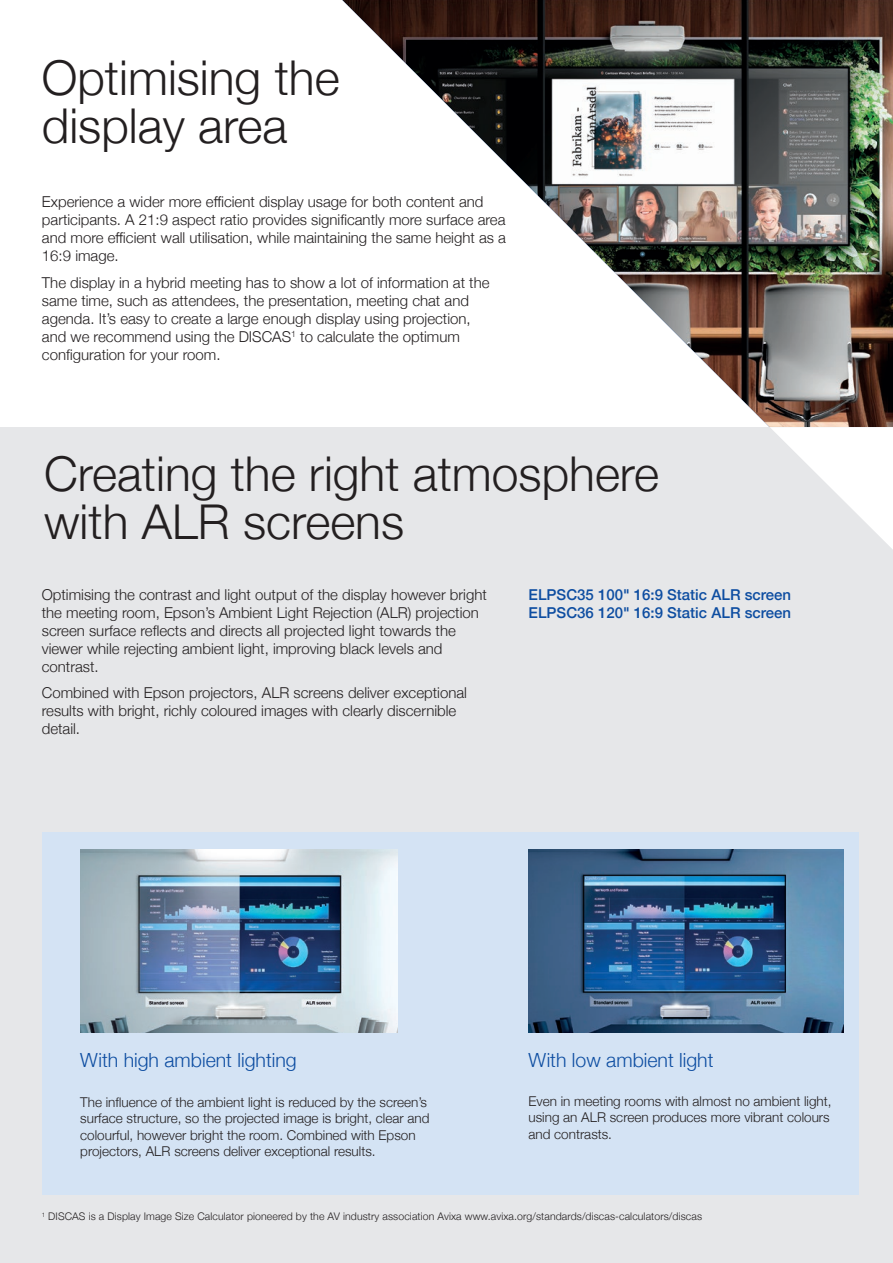
<style>
.page{position:relative;width:893px;height:1263px;background:#fff}
.page>*{position:absolute;margin:0;border:0;box-sizing:border-box;transform-origin:0 0}
.t1{font:300 48px/48px "Helvetica Neue";color:#231f20}
.t2{font:300 19.5px "Helvetica Neue";color:#0d4da1}
.t3{font:300 15px/18px "Helvetica Neue";color:#231f20}
.t4{font:500 15px/18px "Helvetica Neue";color:#0d4da1}
.t5{font:300 13.5px/16.5px "Helvetica Neue";color:#231f20}
.t6{font:300 10.5px "Helvetica Neue";letter-spacing:.01em;color:#231f20}
</style>
<div class="page">
<div style="left:0;top:427px;width:893px;height:836px;background:#e6e7e9"></div>
<img style="left:342px;top:0;width:551px;height:427px">
<div style="left:42px;top:832px;width:816px;height:363px;background:#d4e3f4"></div>
<img style="left:529px;top:849px;width:315px;height:184px">
<img style="left:80px;top:849px;width:317px;height:184px">
<h1 class="t1" style="left:42px;top:51px;width:299px">Optimising the display area</h1>
<p class="t3" style="left:42px;top:192px;width:465px">Experience a wider more efficient display usage for both content and participants. A 21:9 aspect ratio provides significantly more surface area and more efficient wall utilisation, while maintaining the same height as a 16:9 image.</p>
<p class="t3" style="left:42px;top:272px;width:449px">The display in a hybrid meeting has to show a lot of information at the same time, such as attendees, the presentation, meeting chat and agenda. It’s easy to create a large enough display using projection, and we recommend using the DISCAS<sup>1</sup> to calculate the optimum configuration for your room.</p>
<h1 class="t1" style="left:44px;top:446px;width:617px">Creating the right atmosphere with ALR screens</h1>
<p class="t3" style="left:42px;top:584px;width:447px">Optimising the contrast and light output of the display however bright the meeting room, Epson’s Ambient Light Rejection (ALR) projection screen surface reflects and directs all projected light towards the viewer while rejecting ambient light, improving black levels and contrast.</p>
<p class="t3" style="left:42px;top:683px;width:427px">Combined with Epson projectors, ALR screens deliver exceptional results with bright, richly coloured images with clearly discernible detail.</p>
<p class="t4" style="left:529px;top:584px;width:264px">ELPSC35 100" 16:9 Static ALR screen<br>ELPSC36 120" 16:9 Static ALR screen</p>
<h2 class="t2" style="left:80px;top:1045px;width:218px">With high ambient lighting</h2>
<h2 class="t2" style="left:529px;top:1045px;width:186px">With low ambient light</h2>
<p class="t5" style="left:80px;top:1093px;width:351px">The influence of the ambient light is reduced by the screen’s surface structure, so the projected image is bright, clear and colourful, however bright the room. Combined with Epson projectors, ALR screens deliver exceptional results.</p>
<p class="t5" style="left:529px;top:1091px;width:305px">Even in meeting rooms with almost no ambient light, using an ALR screen produces more vibrant colours and contrasts.</p>
<p class="t6" style="left:42px;top:1208px;width:662px"><sup>1</sup> DISCAS is a Display Image Size Calculator pioneered by the AV industry association Avixa www.avixa.org/standards/discas-calculators/discas</p>
</div>
